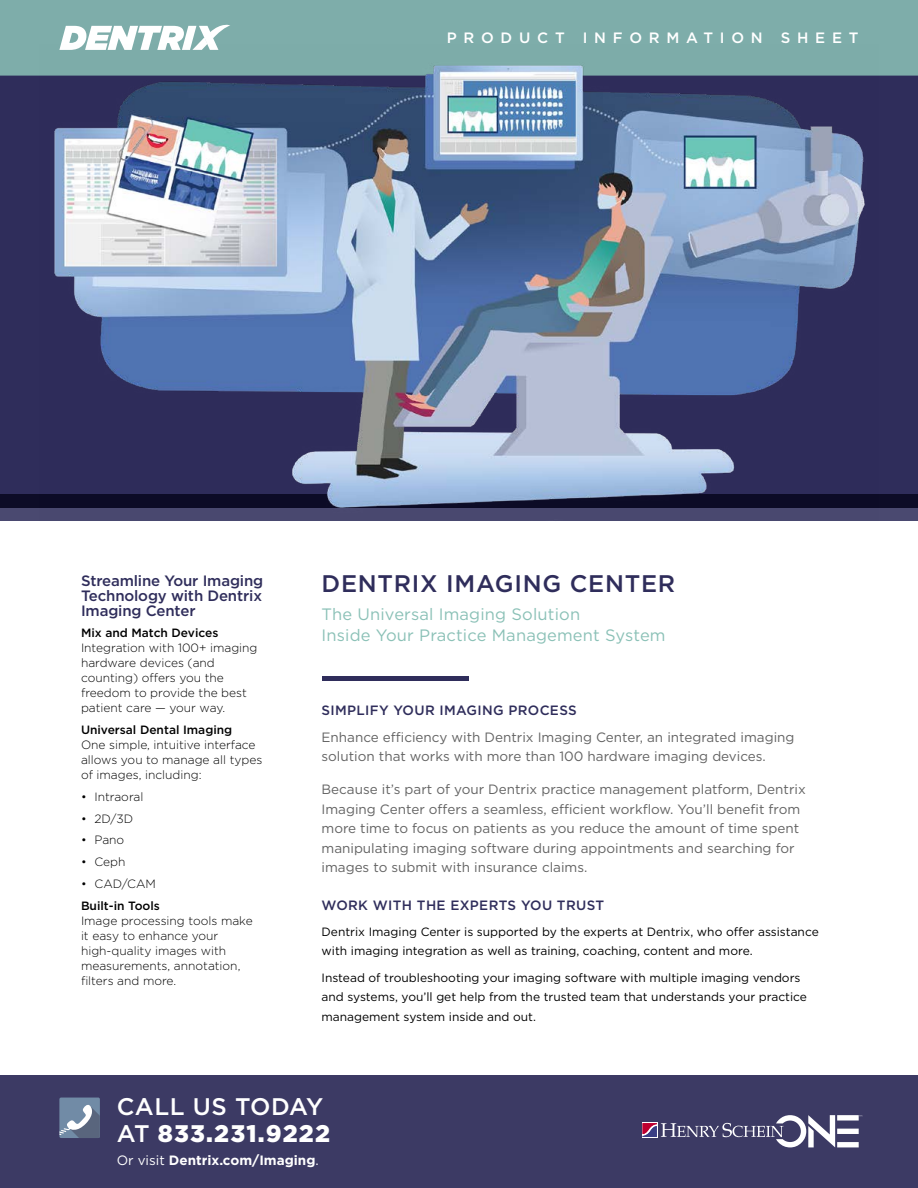
<style>
.page{position:relative;width:918px;height:1188px;background:#fff}
.page>*{position:absolute;margin:0;border:0;box-sizing:border-box;transform-origin:0 0}
.t1{font:500 24px/27px "Gotham";letter-spacing:.02em;color:#fff}
.t2{font:500 24px "Gotham";letter-spacing:.03em;color:#2f2d5b}
.t3{font:16.5px/21px "Gotham";letter-spacing:.01em;color:#8bc1b7}
.t4{font:500 15px/15px "Gotham";letter-spacing:-.01em;color:#2f2d5b;text-align:justify}
.t5{font:500 15px "Gotham";letter-spacing:.45em;color:#fff}
.t6{font:13.5px/19.5px "Gotham";color:#636363}
.t7{font:500 13.5px "Gotham";letter-spacing:.025em;color:#2f2d5b}
.t8{font:700 13.5px "Gotham";color:#fff}
.t9{font:300 12px/15px "Gotham";color:#000}
.t10{font:12px/19.5px "Gotham";color:#000}
.t11{font:500 12px "Gotham";color:#000}
.s1{font-weight:900}
.s2{font-weight:400}
</style>
<div class="page">
<div style="left:322px;top:676px;width:147px;height:5px;background:#2f2d5b"></div>
<div style="left:0;top:0;width:918px;height:508px;background:#2f2d5b"></div>
<div style="left:0;top:1075px;width:918px;height:113px;background:#3c3a64"></div>
<svg style="left:642px;top:1122px;width:1px;height:16px"></svg>
<svg style="left:643px;top:1115px;width:219px;height:32px"></svg>
<div style="left:59px;top:1098px;width:41px;height:40px;background:#718ba6;border-radius:2px"></div>
<svg style="left:59px;top:1103px;width:41px;height:35px"></svg>
<div style="left:0;top:0;width:918px;height:76px;background:#7eadaa"></div>
<svg style="left:59px;top:24px;width:171px;height:21px;background:#cadddc"></svg>
<svg style="left:0;top:494px;width:918px;height:27px;background:#2a294a"></svg>
<img style="left:40px;top:45px;width:838px;height:476px">
<p class="t5" style="left:447px;top:28px;width:413px">PRODUCT INFORMATION SHEET</p>
<p class="t4" style="left:81px;top:573px;width:184px">Streamline Your Imaging Technology with Dentrix Imaging Center</p>
<p class="t11" style="left:81px;top:625px;width:139px">Mix and Match Devices</p>
<p class="t9" style="left:81px;top:640px;width:178px">Integration with 100+ imaging hardware devices (and counting) offers you the freedom to provide the best patient care — your way.</p>
<p class="t11" style="left:81px;top:722px;width:153px">Universal Dental Imaging</p>
<p class="t9" style="left:81px;top:737px;width:183px">One simple, intuitive interface allows you to manage all types of images, including:</p>
<p class="t9" style="left:81px;top:789px;width:64px">• Intraoral</p>
<p class="t9" style="left:81px;top:811px;width:54px">• 2D/3D</p>
<p class="t9" style="left:81px;top:832px;width:45px">• Pano</p>
<p class="t9" style="left:81px;top:854px;width:46px">• Ceph</p>
<p class="t9" style="left:81px;top:876px;width:77px">• CAD/CAM</p>
<p class="t11" style="left:81px;top:897px;width:80px">Built-in Tools</p>
<p class="t9" style="left:81px;top:912px;width:173px">Image processing tools make it easy to enhance your high-quality images with measurements, annotation, filters and more.</p>
<h1 class="t2" style="left:322px;top:568px;width:355px">DENTRIX IMAGING CENTER</h1>
<p class="t3" style="left:322px;top:603px;width:346px">The Universal Imaging Solution<br>Inside Your Practice Management System</p>
<p class="t7" style="left:322px;top:702px;width:257px">SIMPLIFY YOUR IMAGING PROCESS</p>
<p class="t6" style="left:322px;top:727px;width:474px">Enhance efficiency with Dentrix Imaging Center, an integrated imaging solution that works with more than 100 hardware imaging devices.</p>
<p class="t6" style="left:322px;top:779px;width:486px">Because it’s part of your Dentrix practice management platform, Dentrix Imaging Center offers a seamless, efficient workflow. You’ll benefit from more time to focus on patients as you reduce the amount of time spent manipulating imaging software during appointments and searching for images to submit with insurance claims.</p>
<p class="t7" style="left:322px;top:896px;width:284px">WORK WITH THE EXPERTS YOU TRUST</p>
<p class="t10" style="left:322px;top:922px;width:499px">Dentrix Imaging Center is supported by the experts at Dentrix, who offer assistance with imaging integration as well as training, coaching, content and more.</p>
<p class="t10" style="left:322px;top:967px;width:487px">Instead of troubleshooting your imaging software with multiple imaging vendors and systems, you’ll get help from the trusted team that understands your practice management system inside and out.</p>
<h1 class="t1" style="left:117px;top:1092px;width:215px">CALL US TODAY<br>AT <span class="s1">833.231.9222</span></h1>
<p class="t8" style="left:117px;top:1151px;width:204px"><span class="s2">Or visit</span> Dentrix.com/Imaging<span class="s2">.</span></p>
</div>
